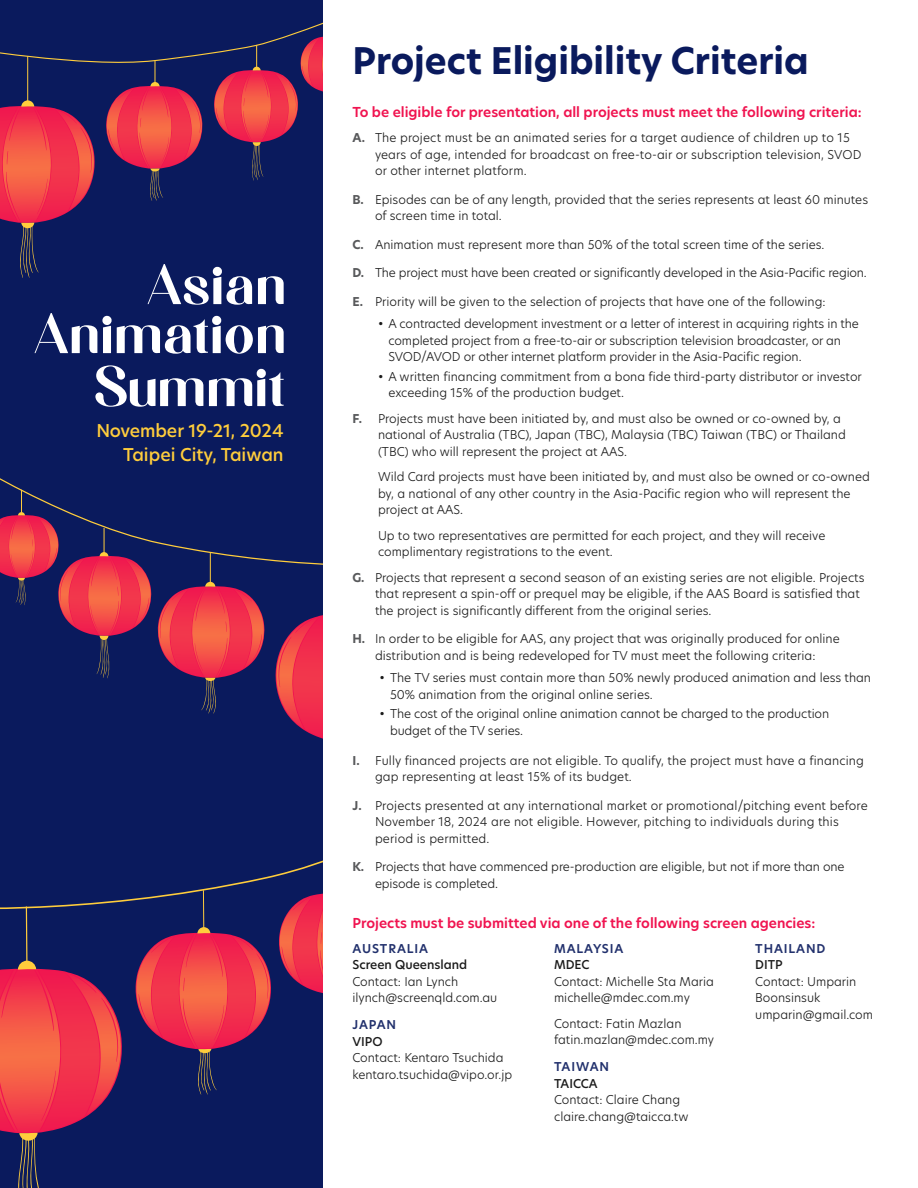
<style>
.page{position:relative;width:918px;height:1188px;background:#fff}
.page>*{position:absolute;margin:0;border:0;box-sizing:border-box;transform-origin:0 0}
.t1{font:700 36px "New Hero";color:#0a1a5d}
.t2{font:500 17.4px/24.3px "New Hero";color:#ffcd3c;text-align:right}
.t3{font:600 13.5px "New Hero";color:#f01450}
.t4{font:300 12px/16.5px "New Hero";color:#1a1a1a}
.t5{font:600 12px "New Hero";letter-spacing:.075em;color:#22316d}
.t6{font:500 12px "New Hero";color:#1a1a1a}
.s1{font-weight:700;color:#58595b}
</style>
<div class="page">
<div style="left:0;top:0;width:322px;height:1188px;background:#0a1a5d"></div>
<svg style="left:275px;top:615px;width:47px;height:122px"></svg>
<svg style="left:4px;top:574px;width:261px;height:140px"></svg>
<svg style="left:0;top:478px;width:322px;height:96px"></svg>
<hr style="left:203px;top:890px;width:1px;height:38px;background:#ffcd3c">
<svg style="left:135px;top:927px;width:136px;height:168px"></svg>
<svg style="left:0;top:918px;width:122px;height:270px"></svg>
<svg style="left:279px;top:918px;width:43px;height:75px"></svg>
<svg style="left:0;top:737px;width:322px;height:181px"></svg>
<svg style="left:34px;top:313px;width:250px;height:41px"></svg>
<svg style="left:0;top:0;width:323px;height:305px"></svg>
<svg style="left:95px;top:365px;width:189px;height:42px"></svg>
<h2 class="t2" style="left:97px;top:418px;width:189px">November 19-21, 2024<br>Taipei City, Taiwan</h2>
<h1 class="t1" style="left:352px;top:36px;width:458px">Project Eligibility Criteria</h1>
<p class="t3" style="left:352px;top:103px;width:511px">To be eligible for presentation, all projects must meet the following criteria:</p>
<p class="t4" style="left:375px;top:129px;width:488px;text-indent:-22px"><span class="s1">A.</span> The project must be an animated series for a target audience of children up to 15 years of age, intended for broadcast on free-to-air or subscription television, SVOD or other internet platform.</p>
<p class="t4" style="left:375px;top:191px;width:495px;text-indent:-22px"><span class="s1">B.</span> Episodes can be of any length, provided that the series represents at least 60 minutes of screen time in total.</p>
<p class="t4" style="left:352px;top:236px;width:473px"><span class="s1">C.</span> Animation must represent more than 50% of the total screen time of the series.</p>
<p class="t4" style="left:352px;top:264px;width:516px"><span class="s1">D.</span> The project must have been created or significantly developed in the Asia-Pacific region.</p>
<p class="t4" style="left:352px;top:293px;width:475px"><span class="s1">E.</span> Priority will be given to the selection of projects that have one of the following:</p>
<p class="t4" style="left:388px;top:315px;width:472px;text-indent:-10px">• A contracted development investment or a letter of interest in acquiring rights in the completed project from a free-to-air or subscription television broadcaster, or an<br>SVOD/AVOD or other internet platform provider in the Asia-Pacific region.</p>
<p class="t4" style="left:388px;top:368px;width:475px;text-indent:-10px">• A written financing commitment from a bona fide third-party distributor or investor exceeding 15% of the production budget.</p>
<p class="t4" style="left:378px;top:410px;width:469px;text-indent:-26px"><span class="s1">F.</span> Projects must have been initiated by, and must also be owned or co-owned by, a national of Australia (TBC), Japan (TBC), Malaysia (TBC) Taiwan (TBC) or Thailand (TBC) who will represent the project at AAS.</p>
<p class="t4" style="left:378px;top:468px;width:493px">Wild Card projects must have been initiated by, and must also be owned or co-owned by, a national of any other country in the Asia-Pacific region who will represent the project at AAS.</p>
<p class="t4" style="left:378px;top:527px;width:449px">Up to two representatives are permitted for each project, and they will receive complimentary registrations to the event.</p>
<p class="t4" style="left:375px;top:569px;width:491px;text-indent:-22px"><span class="s1">G.</span> Projects that represent a second season of an existing series are not eligible. Projects that represent a spin-off or prequel may be eligible, if the AAS Board is satisfied that the project is significantly different from the original series.</p>
<p class="t4" style="left:352px;top:630px;width:489px;text-align:center"><span class="s1">H.</span> In order to be eligible for AAS, any project that was originally produced for online distribution and is being redeveloped for TV must meet the following criteria:</p>
<p class="t4" style="left:390px;top:669px;width:483px;text-indent:-10px">• The TV series must contain more than 50% newly produced animation and less than<br>50% animation from the original online series.</p>
<p class="t4" style="left:390px;top:705px;width:441px;text-indent:-10px">• The cost of the original online animation cannot be charged to the production budget of the TV series.</p>
<p class="t4" style="left:375px;top:752px;width:490px;text-indent:-22px"><span class="s1">I.</span> Fully financed projects are not eligible. To qualify, the project must have a financing gap representing at least 15% of its budget.</p>
<p class="t4" style="left:375px;top:797px;width:494px;text-indent:-22px"><span class="s1">J.</span> Projects presented at any international market or promotional/pitching event before<br>November 18, 2024 are not eligible. However, pitching to individuals during this period is permitted.</p>
<p class="t4" style="left:375px;top:858px;width:471px;text-indent:-22px"><span class="s1">K.</span> Projects that have commenced pre-production are eligible, but not if more than one episode is completed.</p>
<p class="t3" style="left:352px;top:914px;width:464px">Projects must be submitted via one of the following screen agencies:</p>
<p class="t5" style="left:352px;top:940px;width:77px">AUSTRALIA</p>
<p class="t6" style="left:352px;top:957px;width:116px">Screen Queensland</p>
<p class="t4" style="left:352px;top:973px;width:146px">Contact: Ian Lynch ilynch@screenqld.com.au</p>
<p class="t5" style="left:352px;top:1017px;width:45px">JAPAN</p>
<p class="t6" style="left:352px;top:1033px;width:32px">VIPO</p>
<p class="t4" style="left:352px;top:1050px;width:161px">Contact: Kentaro Tsuchida kentaro.tsuchida@vipo.or.jp</p>
<p class="t5" style="left:554px;top:940px;width:71px">MALAYSIA</p>
<p class="t6" style="left:554px;top:957px;width:37px">MDEC</p>
<p class="t4" style="left:554px;top:973px;width:161px">Contact: Michelle Sta Maria michelle@mdec.com.my</p>
<p class="t4" style="left:554px;top:1015px;width:162px">Contact: Fatin Mazlan fatin.mazlan@mdec.com.my</p>
<p class="t5" style="left:554px;top:1059px;width:57px">TAIWAN</p>
<p class="t6" style="left:554px;top:1075px;width:45px">TAICCA</p>
<p class="t4" style="left:554px;top:1092px;width:136px">Contact: Claire Chang claire.chang@taicca.tw</p>
<p class="t5" style="left:755px;top:940px;width:72px">THAILAND</p>
<p class="t6" style="left:755px;top:957px;width:29px">DITP</p>
<p class="t4" style="left:755px;top:973px;width:119px">Contact: Umparin<br>Boonsinsuk umparin@gmail.com</p>
</div>
